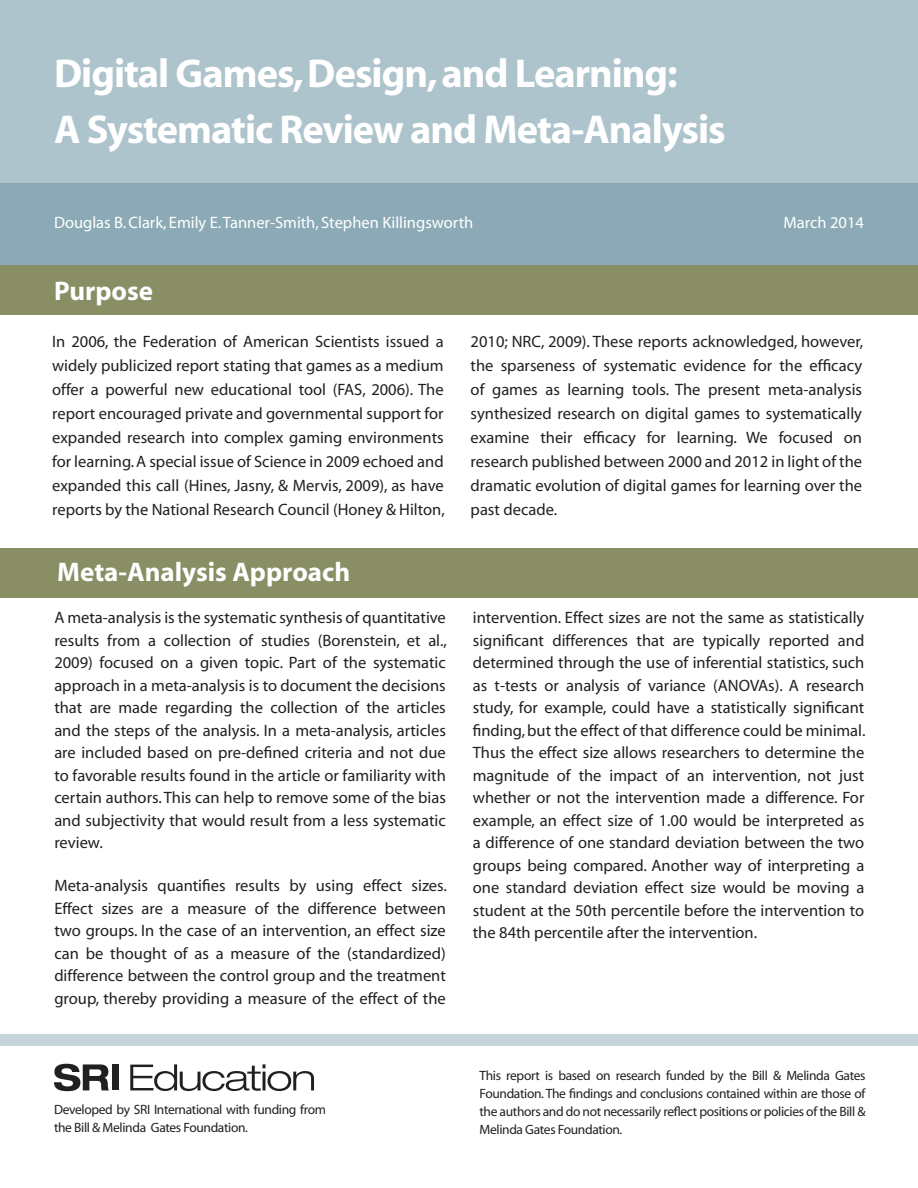
<style>
.page{position:relative;width:918px;height:1188px;background:#fff}
.page>*{position:absolute;margin:0;border:0;box-sizing:border-box;transform-origin:0 0}
.t1{font:700 40.5px "Myriad";letter-spacing:-.025em;color:#fff}
.heading_2{font:700 27px "Myriad";color:#fff}
.body{font:16.5px/22.5px "Myriad";color:#231f20;text-align:justify}
.t2{font:16.5px "Myriad";color:#fff}
.footnote{font:13.5px/18px "Myriad";letter-spacing:-.025em;color:#231f20;text-align:justify}
</style>
<div class="page">
<div style="left:0;top:0;width:918px;height:199px;background:#aec4cc"></div>
<div style="left:0;top:184px;width:918px;height:81px;background:#8baab6"></div>
<div style="left:0;top:265px;width:918px;height:50px;background:#898e65"></div>
<div style="left:0;top:549px;width:918px;height:49px;background:#898e65"></div>
<div style="left:0;top:1034px;width:918px;height:12px;background:#c5d4da"></div>
<svg style="left:54px;top:1064px;width:55px;height:27px"></svg>
<div style="left:112px;top:1064px;width:6px;height:26px;background:#211f1f"></div>
<svg style="left:130px;top:1064px;width:184px;height:27px"></svg>
<p class="t1" style="left:54px;top:53px;width:625px">Digital Games, Design, and Learning:</p>
<p class="t1" style="left:54px;top:108px;width:673px">A Systematic Review and Meta-Analysis</p>
<p class="t2" style="left:54px;top:215px;width:421px">Douglas B. Clark, Emily E. Tanner-Smith, Stephen Killingsworth</p>
<p class="t2" style="left:783px;top:215px;width:82px">March 2014</p>
<p class="heading_2" style="left:54px;top:277px;width:101px">Purpose</p>
<p class="body" style="left:52px;top:331px;width:394px;line-height:24px">In 2006, the Federation of American Scientists issued a widely publicized report stating that games as a medium offer a powerful new educational tool (FAS, 2006). The report encouraged private and governmental support for expanded research into complex gaming environments for learning. A special issue of Science in 2009 echoed and expanded this call (Hines, Jasny, &amp; Mervis, 2009), as have reports by the National Research Council (Honey &amp; Hilton,</p>
<p class="body" style="left:471px;top:331px;width:394px;line-height:24px">2010; NRC, 2009). These reports acknowledged, however, the sparseness of systematic evidence for the efficacy of games as learning tools. The present meta-analysis synthesized research on digital games to systematically examine their efficacy for learning. We focused on research published between 2000 and 2012 in light of the dramatic evolution of digital games for learning over the past decade.</p>
<p class="heading_2" style="left:57px;top:558px;width:294px">Meta-Analysis Approach</p>
<p class="body" style="left:54px;top:607px;width:394px">A meta-analysis is the systematic synthesis of quantitative results from a collection of studies (Borenstein, et al., 2009) focused on a given topic. Part of the systematic approach in a meta-analysis is to document the decisions that are made regarding the collection of the articles and the steps of the analysis. In a meta-analysis, articles are included based on pre-defined criteria and not due to favorable results found in the article or familiarity with certain authors. This can help to remove some of the bias and subjectivity that would result from a less systematic review.</p>
<p class="body" style="left:54px;top:875px;width:394px">Meta-analysis quantifies results by using effect sizes.<br>Effect sizes are a measure of the difference between two groups. In the case of an intervention, an effect size can be thought of as a measure of the (standardized) difference between the control group and the treatment group, thereby providing a measure of the effect of the</p>
<p class="footnote" style="left:54px;top:1101px;width:274px">Developed by SRI International with funding from the Bill &amp; Melinda Gates Foundation.</p>
<p class="body" style="left:473px;top:607px;width:394px">intervention. Effect sizes are not the same as statistically significant differences that are typically reported and determined through the use of inferential statistics, such as t-tests or analysis of variance (ANOVAs). A research study, for example, could have a statistically significant finding, but the effect of that difference could be minimal.<br>Thus the effect size allows researchers to determine the magnitude of the impact of an intervention, not just whether or not the intervention made a difference. For example, an effect size of 1.00 would be interpreted as a difference of one standard deviation between the two groups being compared. Another way of interpreting a one standard deviation effect size would be moving a student at the 50th percentile before the intervention to the 84th percentile after the intervention.</p>
<p class="footnote" style="left:480px;top:1067px;width:388px">This report is based on research funded by the Bill &amp; Melinda Gates Foundation. The findings and conclusions contained within are those of the authors and do not necessarily reflect positions or policies of the Bill &amp; Melinda Gates Foundation.</p>
</div>
